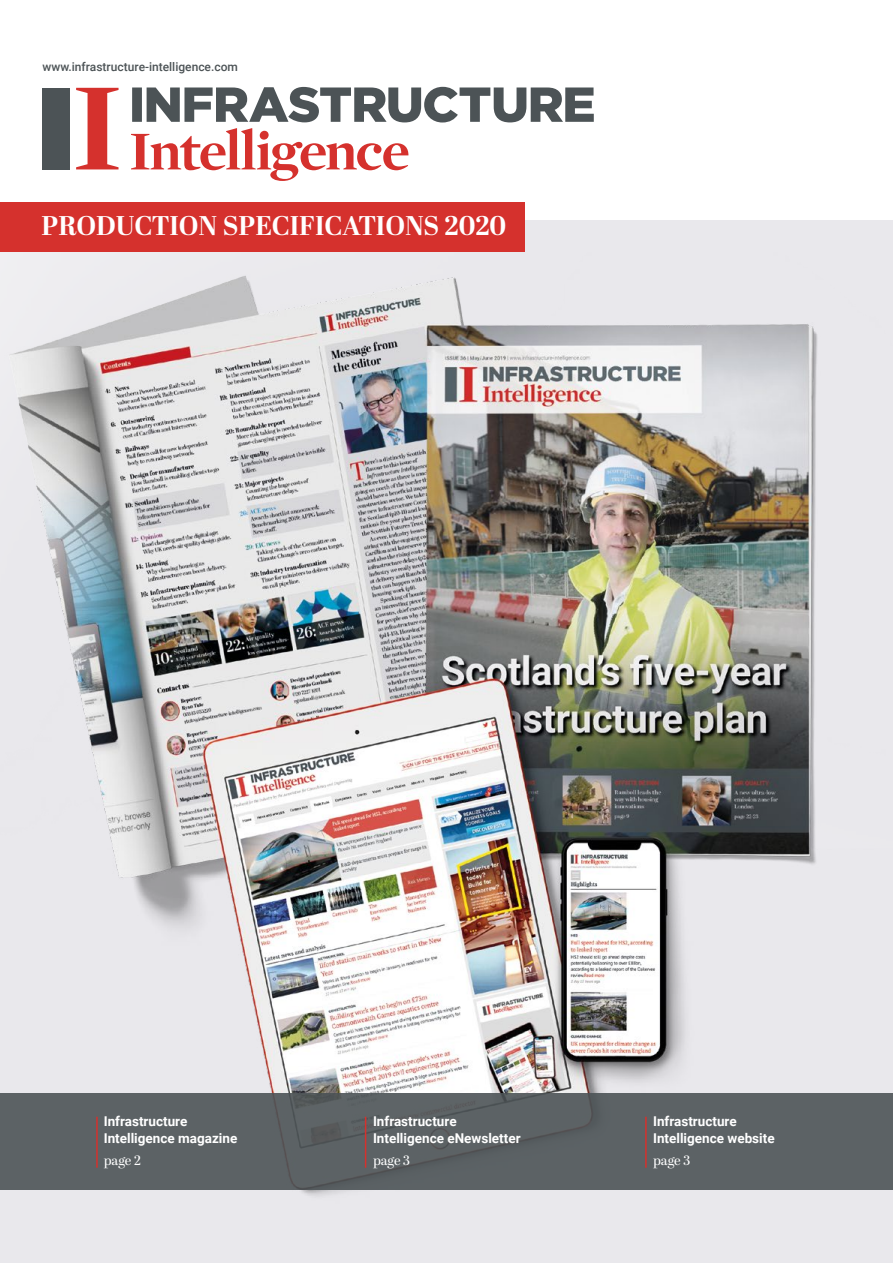
<style>
.page{position:relative;width:893px;height:1263px;background:#fff}
.page>*{position:absolute;margin:0;border:0;box-sizing:border-box;transform-origin:0 0}
.t1{font:700 27px "Abril Display";letter-spacing:-.005em;color:#fff}
.t2{font:700 13.5px/16.2px "Roboto";color:#fff}
.t3{font:13.5px "Abril Display";letter-spacing:-.015em;color:#fff}
.t4{font:500 12px "Roboto";color:#4c5356}
</style>
<div class="page">
<img style="left:0;top:252px;width:893px;height:1011px">
<div style="left:0;top:1094px;width:893px;height:96px;background:#5c6265"></div>
<svg style="left:76px;top:88px;width:43px;height:81px"></svg>
<div style="left:43px;top:88px;width:27px;height:81px;background:#4c5356"></div>
<svg style="left:131px;top:128px;width:278px;height:53px"></svg>
<svg style="left:132px;top:87px;width:462px;height:35px"></svg>
<div style="left:0;top:203px;width:524px;height:49px;background:#d5312d"></div>
<hr style="left:96px;top:1117px;width:2px;height:51px;background:#d5312d">
<hr style="left:365px;top:1117px;width:1px;height:51px;background:#d5312d">
<hr style="left:645px;top:1117px;width:2px;height:51px;background:#d5312d">
<p class="t4" style="left:43px;top:58px;width:197px">www.infrastructure-intelligence.com</p>
<h1 class="t1" style="left:41px;top:207px;width:466px">PRODUCTION SPECIFICATIONS 2020</h1>
<p class="t2" style="left:104px;top:1113px;width:135px">Infrastructure<br>Intelligence magazine</p>
<p class="t3" style="left:104px;top:1151px;width:39px">page 2</p>
<p class="t2" style="left:373px;top:1113px;width:149px">Infrastructure<br>Intelligence eNewsletter</p>
<p class="t3" style="left:373px;top:1151px;width:39px">page 3</p>
<p class="t2" style="left:653px;top:1113px;width:123px">Infrastructure<br>Intelligence website</p>
<p class="t3" style="left:653px;top:1151px;width:39px">page 3</p>
</div>
